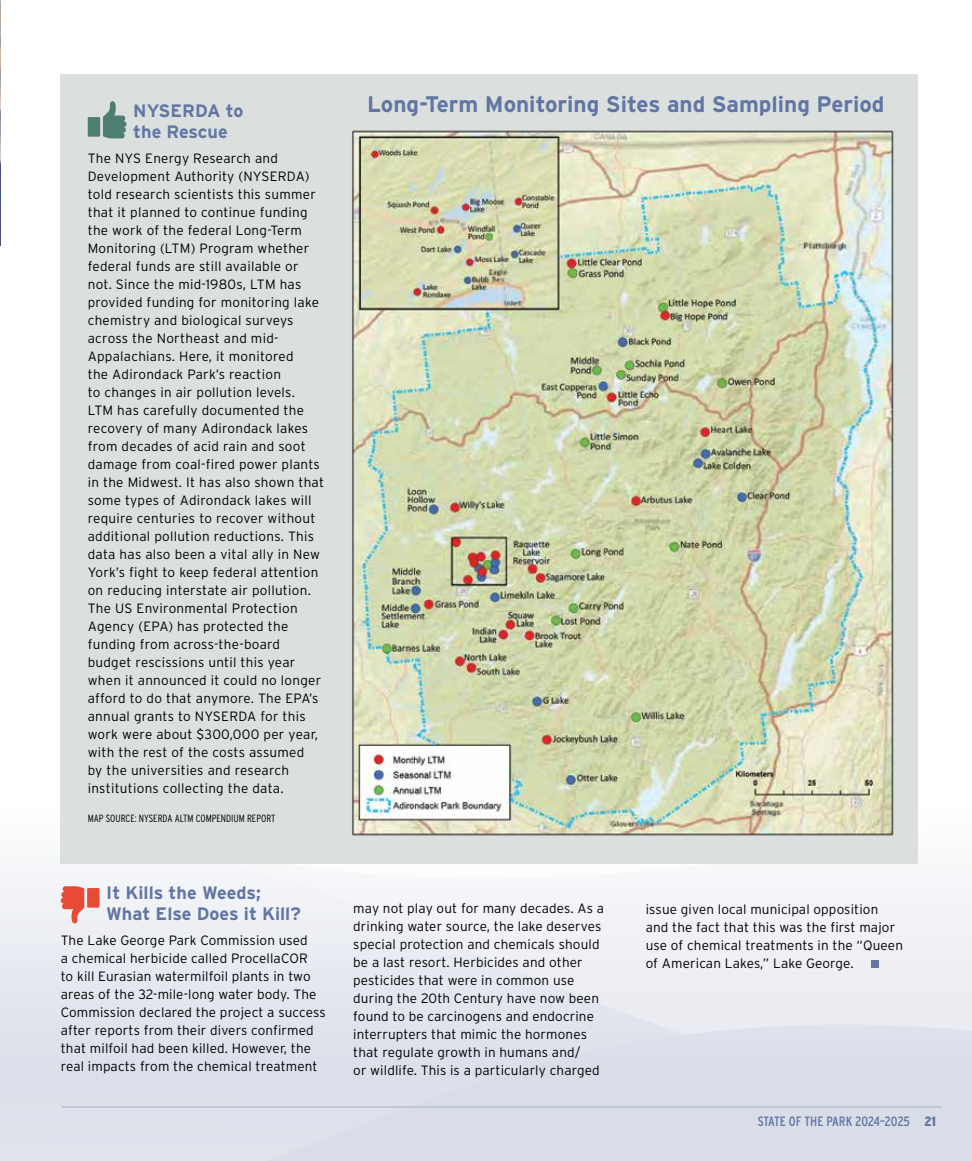
<style>
.page{position:relative;width:972px;height:1161px;background:#fff}
.page>*{position:absolute;margin:0;border:0;box-sizing:border-box;transform-origin:0 0}
.t1{font:700 22.5px "Interstate";color:#6276a3}
.t2{font:700 18px/21px "Interstate";color:#6276a3}
.t3{font:300 13.5px/18px "Interstate";letter-spacing:.01em;color:#000}
.t4{font:13.5px "Interstate Condensed";letter-spacing:-.015em;color:#6276a3}
.t5{font:300 10.5px "Interstate Condensed";color:#000}
.s1{font-weight:900}
</style>
<div class="page">
<svg style="left:0;top:634px;width:197px;height:527px"></svg>
<svg style="left:0;top:810px;width:972px;height:321px"></svg>
<div style="left:197px;top:1025px;width:775px;height:136px;background:#d8dde8"></div>
<hr style="left:62px;top:1107px;width:880px;height:1px;background:#a7aec9">
<div style="left:61px;top:74px;width:857px;height:790px;background:#dbe0de"></div>
<svg style="left:103px;top:101px;width:24px;height:37px"></svg>
<div style="left:88px;top:117px;width:12px;height:20px;background:#4e7e71"></div>
<img style="left:352px;top:130px;width:542px;height:706px">
<img style="left:0;top:0;width:1px;height:246px">
<svg style="left:61px;top:886px;width:23px;height:38px"></svg>
<div style="left:87px;top:888px;width:13px;height:20px;background:#e74b38"></div>
<div style="left:871px;top:960px;width:8px;height:8px;background:#6276a3"></div>
<h2 class="t2" style="left:133px;top:101px;width:112px">NYSERDA to the Rescue</h2>
<p class="t3" style="left:88px;top:149px;width:238px">The NYS Energy Research and Development Authority (NYSERDA) told research scientists this summer that it planned to continue funding the work of the federal Long-Term Monitoring (LTM) Program whether federal funds are still available or not. Since the mid-1980s, LTM has provided funding for monitoring lake chemistry and biological surveys across the Northeast and mid-Appalachians. Here, it monitored<br>the Adirondack Park’s reaction<br>to changes in air pollution levels.<br>LTM has carefully documented the recovery of many Adirondack lakes from decades of acid rain and soot damage from coal-fired power plants in the Midwest. It has also shown that some types of Adirondack lakes will require centuries to recover without additional pollution reductions. This data has also been a vital ally in New York’s fight to keep federal attention on reducing interstate air pollution.<br>The US Environmental Protection Agency (EPA) has protected the funding from across-the-board budget rescissions until this year when it announced it could no longer afford to do that anymore. The EPA’s annual grants to NYSERDA for this work were about $300,000 per year, with the rest of the costs assumed<br>by the universities and research institutions collecting the data.</p>
<p class="t5" style="left:88px;top:812px;width:189px">MAP SOURCE: NYSERDA ALTM COMPENDIUM REPORT</p>
<h2 class="t2" style="left:106px;top:883px;width:196px">It Kills the Weeds;<br>What Else Does it Kill?</h2>
<p class="t3" style="left:61px;top:931px;width:266px">The Lake George Park Commission used<br>a chemical herbicide called ProcellaCOR<br>to kill Eurasian watermilfoil plants in two areas of the 32-mile-long water body. The Commission declared the project a success after reports from their divers confirmed that milfoil had been killed. However, the real impacts from the chemical treatment</p>
<h1 class="t1" style="left:367px;top:92px;width:519px">Long-Term Monitoring Sites and Sampling Period</h1>
<p class="t3" style="left:353px;top:899px;width:252px">may not play out for many decades. As a drinking water source, the lake deserves special protection and chemicals should be a last resort. Herbicides and other pesticides that were in common use during the 20th Century have now been found to be carcinogens and endocrine interrupters that mimic the hormones that regulate growth in humans and/<br>or wildlife. This is a particularly charged</p>
<p class="t3" style="left:646px;top:900px;width:259px">issue given local municipal opposition and the fact that this was the first major use of chemical treatments in the “Queen of American Lakes,” Lake George.</p>
<p class="t4" style="left:758px;top:1114px;width:180px">STATE OF THE PARK 2024–2025 <span class="s1">21</span></p>
</div>
